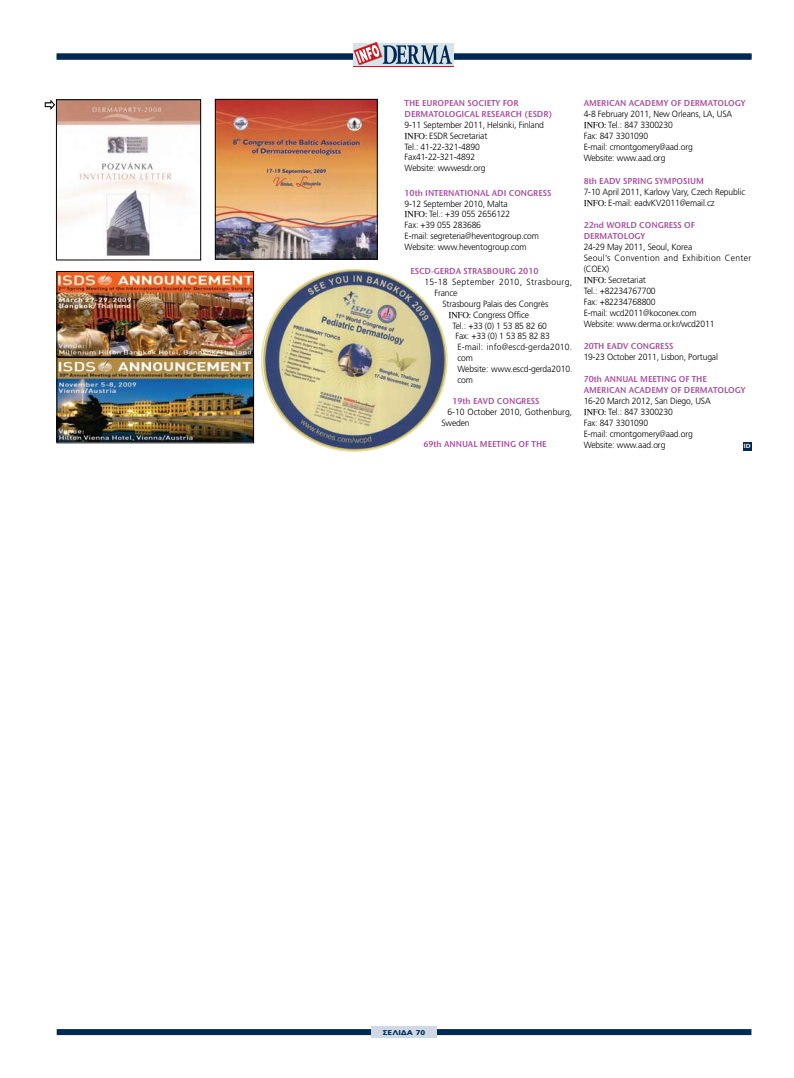
<style>
.page{position:relative;width:794px;height:1078px;background:#fff}
.page>*{position:absolute;margin:0;border:0;box-sizing:border-box;transform-origin:0 0}
.t1{font:300 9px/11px "PF Catalog";letter-spacing:-.015em;color:#000;scale:.95 1}
.t2{font:600 9px/11px "Stone Sans ITC Hel";color:#a74c9d;scale:.95 1}
.t3{font:300 9px "PF Catalog";letter-spacing:.045em;color:#000;scale:.95 1}
.t4{font:300 9px "PF Catalog";letter-spacing:.02em;color:#000;scale:.95 1}
.t5{font:900 7px "PF Catalog";letter-spacing:-.01em;color:#002a54;scale:1.15 1}
.t6{font:700 6px "PF Catalog";color:#fff;scale:1.12 1}
.s1{font-family:"UB Times";font-weight:400}
</style>
<div class="page">
<svg style="left:57px;top:1029px;width:694px;height:5px;background:#042d56"></svg>
<div style="left:371px;top:1026px;width:66px;height:11px;background:#cfd9e4"></div>
<div style="left:57px;top:54px;width:694px;height:6px;background:#002a54"></div>
<hr style="left:354px;top:65px;width:100px;height:1px;background:#002a54">
<div style="left:354px;top:43px;width:100px;height:22px;background:#d8e3e9"></div>
<hr style="left:354px;top:66px;width:100px;height:1px;background:#ce181f">
<svg style="left:354px;top:42px;width:98px;height:23px"></svg>
<svg style="left:45px;top:100px;width:10px;height:10px"></svg>
<img style="left:59px;top:273px;width:193px;height:168px">
<div style="left:57px;top:271px;width:196px;height:86px;border:1px solid #000"></div>
<div style="left:57px;top:357px;width:197px;height:86px;border:1px solid #000"></div>
<img style="left:58px;top:102px;width:141px;height:155px">
<div style="left:56px;top:100px;width:145px;height:160px;border:1px solid #000"></div>
<img style="left:217px;top:101px;width:158px;height:156px">
<div style="left:215px;top:99px;width:162px;height:160px;border:1px solid #000"></div>
<img style="left:262px;top:269px;width:184px;height:182px">
<div style="left:743px;top:442px;width:8px;height:8px;background:#002a54"></div>
<p class="t2" style="left:404px;top:98px;width:157px">THE EUROPEAN SOCIETY FOR<br>DERMATOLOGICAL RESEARCH (ESDR)</p>
<p class="t1" style="left:404px;top:119px;width:148px">9-11 September 2011, Helsinki, Finland<br><span class="s1">INFO:</span> ESDR Secretariat<br>Tel.: 41-22-321-4890<br>Fax41-22-321-4892<br>Website: wwwesdr.org</p>
<p class="t2" style="left:404px;top:187px;width:156px">10th INTERNATIONAL ADI CONGRESS</p>
<p class="t1" style="left:404px;top:198px;width:143px">9-12 September 2010, Malta<br><span class="s1">INFO:</span> Tel.: +39 055 2656122<br>Fax: +39 055 283686<br>E-mail: segreteria@heventogroup.com<br>Website: www.heventogroup.com</p>
<p class="t2" style="left:410px;top:266px;width:136px">ESCD-GERDA STRASBOURG 2010</p>
<p class="t3" style="left:424px;top:277px;width:157px">15-18 September 2010, Strasbourg,</p>
<p class="t1" style="left:434px;top:287px;width:26px">France</p>
<p class="t1" style="left:442px;top:298px;width:113px">Strasbourg Palais des Congrès</p>
<p class="t1" style="left:448px;top:309px;width:86px"><span class="s1">INFO:</span> Congress Office</p>
<p class="t1" style="left:452px;top:320px;width:101px">Tel.: +33 (0) 1 53 85 82 60</p>
<p class="t1" style="left:455px;top:331px;width:101px">Fax: +33 (0) 1 53 85 82 83</p>
<p class="t4" style="left:457px;top:342px;width:122px">E-mail: info@escd-gerda2010.</p>
<p class="t1" style="left:457px;top:352px;width:18px">com</p>
<p class="t1" style="left:457px;top:363px;width:123px">Website: www.escd-gerda2010.</p>
<p class="t1" style="left:457px;top:374px;width:18px">com</p>
<p class="t2" style="left:452px;top:396px;width:93px">19th EAVD CONGRESS</p>
<p class="t1" style="left:441px;top:406px;width:139px;text-indent:6px">6-10 October 2010, Gothenburg,<br>Sweden</p>
<p class="t2" style="left:423px;top:439px;width:131px">69th ANNUAL MEETING OF THE</p>
<p class="t2" style="left:583px;top:98px;width:172px">AMERICAN ACADEMY OF DERMATOLOGY</p>
<p class="t1" style="left:583px;top:109px;width:158px">4-8 February 2011, New Orleans, LA, USA<br><span class="s1">INFO:</span> Tel.: 847 3300230<br>Fax: 847 3301090<br>E-mail: cmontgomery@aad.org<br>Website: www.aad.org</p>
<p class="t2" style="left:583px;top:175px;width:128px">8th EADV SPRING SYMPOSIUM</p>
<p class="t1" style="left:583px;top:186px;width:171px">7-10 April 2011, Karlovy Vary, Czech Republic<br><span class="s1">INFO:</span> E-mail: eadvKV2011@email.cz</p>
<p class="t2" style="left:583px;top:219px;width:119px">22nd WORLD CONGRESS OF<br>DERMATOLOGY</p>
<p class="t1" style="left:583px;top:241px;width:178px">24-29 May 2011, Seoul, Korea<br>Seoul’s Convention and Exhibition Center (COEX)<br><span class="s1">INFO:</span> Secretariat<br>Tel.: +82234767700<br>Fax: +82234768800<br>E-mail: wcd2011@koconex.com<br>Website: www.derma.or.kr/wcd2011</p>
<p class="t2" style="left:583px;top:340px;width:96px">20TH EADV CONGRESS</p>
<p class="t1" style="left:583px;top:351px;width:143px">19-23 October 2011, Lisbon, Portugal</p>
<p class="t2" style="left:583px;top:373px;width:172px">70th ANNUAL MEETING OF THE<br>AMERICAN ACADEMY OF DERMATOLOGY</p>
<p class="t1" style="left:583px;top:395px;width:135px">16-20 March 2012, San Diego, USA<br><span class="s1">INFO:</span> Tel.: 847 3300230<br>Fax: 847 3301090<br>E-mail: cmontgomery@aad.org<br>Website: www.aad.org</p>
<p class="t6" style="left:744px;top:442px;width:7px">ID</p>
<p class="t5" style="left:383px;top:1027px;width:38px">ΣΕΛΙΔΑ 70</p>
</div>
